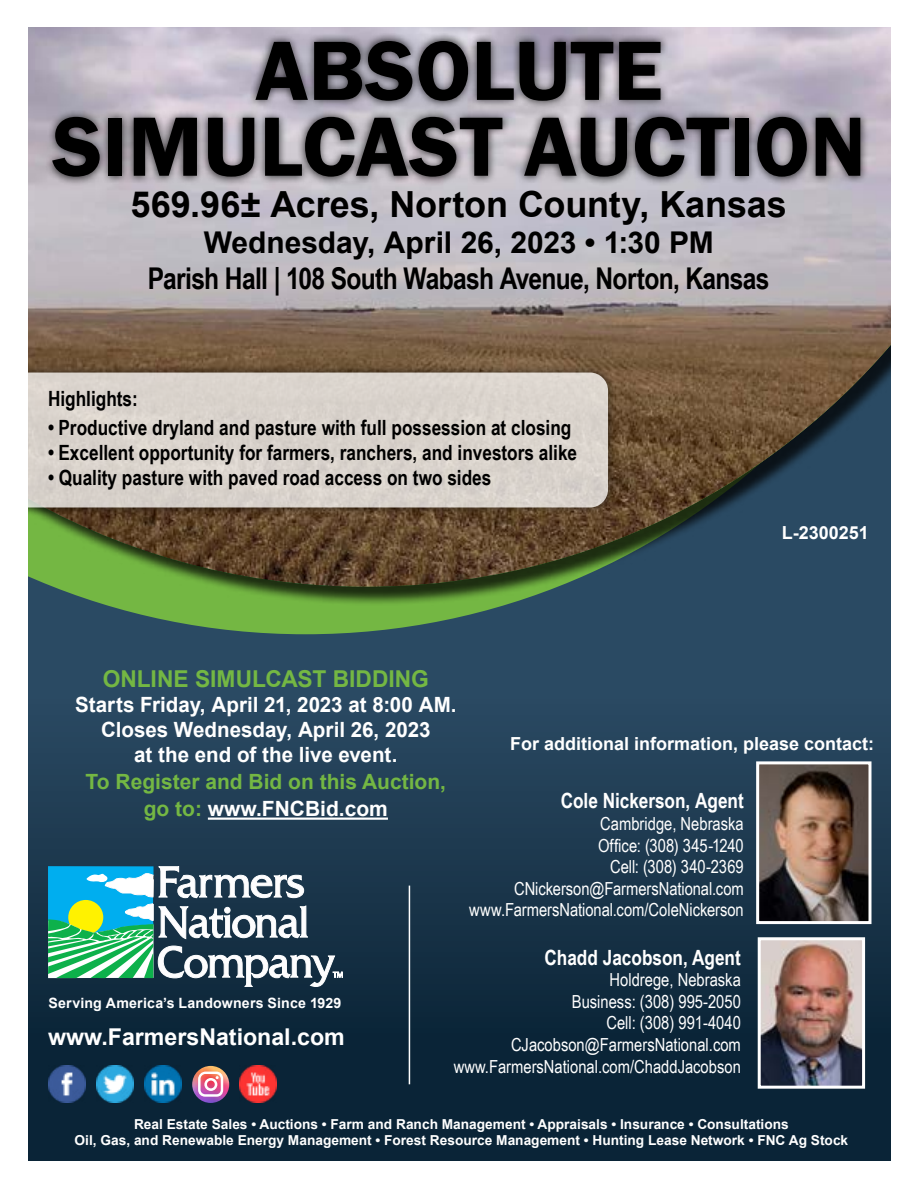
<style>
.page{position:relative;width:918px;height:1188px;background:#fff}
.page>*{position:absolute;margin:0;border:0;box-sizing:border-box;transform-origin:0 0}
.t1{font:600 87px/75.9px "Franklin Gothic";color:#000;text-align:center}
.t2{font:700 36px "Arial";letter-spacing:-.005em;color:#000}
.t3{font:700 30px "Arial Narrow";letter-spacing:-.025em;color:#000}
.t4{font:700 30px "Arial";color:#000}
.t5{font:700 23.25px "Arial";color:#74b743}
.t6{font:700 23.1px "Arial";color:#fff}
.t7{font:700 21px "Arial Narrow";color:#000}
.t8{font:700 21px/25.2px "Arial";color:#fff;text-align:center}
.t9{font:700 21px/27px "Arial";color:#74b743;text-align:center}
.t10{font:700 21px "Arial Narrow";color:#fff}
.t11{font:18px/21.6px "Arial Narrow";color:#fff;text-align:right}
.t12{font:700 18px "Arial";color:#fff}
.t13{font:700 14.25px "Arial";letter-spacing:.01em;color:#fff}
.t14{font:700 13.65px/16.5px "Arial";color:#fff;text-align:center}
.s1{color:#fff}
</style>
<div class="page">
<svg style="left:28px;top:634px;width:863px;height:527px;background:#19364b"></svg>
<svg style="left:28px;top:606px;width:863px;height:28px;background:#406b59"></svg>
<div style="left:0;top:0;width:918px;height:606px;background:#000;opacity:.75"></div>
<img style="left:28px;top:27px;width:864px;height:560px">
<div style="left:892px;top:2px;width:26px;height:1186px;background:#fff"></div>
<div style="left:0;top:0;width:918px;height:27px;background:#fff"></div>
<hr style="left:409px;top:886px;width:1px;height:198px;background:#fff">
<div style="left:0;top:365px;width:616px;height:151px;background:#000;opacity:.75"></div>
<div style="left:28px;top:373px;width:580px;height:135px;background:#dad3cc"></div>
<div style="left:0;top:0;width:28px;height:1180px;background:#fff"></div>
<img style="left:762px;top:941px;width:99px;height:144px">
<div style="left:758px;top:937px;width:107px;height:152px;border:3px solid #fff"></div>
<img style="left:192px;top:1066px;width:37px;height:37px;border-radius:19px">
<svg style="left:198px;top:1072px;width:25px;height:25px"></svg>
<img style="left:49px;top:1066px;width:37px;height:37px">
<img style="left:96px;top:1066px;width:38px;height:37px">
<img style="left:144px;top:1066px;width:37px;height:37px">
<img style="left:240px;top:1066px;width:37px;height:37px">
<div style="left:45px;top:33px;width:823px;height:153px;background:#000;opacity:.75"></div>
<svg style="left:48px;top:866px;width:295px;height:121px"></svg>
<img style="left:760px;top:765px;width:108px;height:155px">
<div style="left:756px;top:761px;width:116px;height:163px;border:3px solid #fff"></div>
<hr style="left:208px;top:818px;width:180px;height:2px;background:#fff">
<h1 class="t1" style="left:52px;top:34px;width:815px">ABSOLUTE<br>SIMULCAST AUCTION</h1>
<h2 class="t2" style="left:131px;top:179px;width:658px">569.96± Acres, Norton County, Kansas</h2>
<h3 class="t4" style="left:204px;top:222px;width:511px">Wednesday, April 26, 2023 • 1:30 PM</h3>
<h3 class="t3" style="left:148px;top:256px;width:623px">Parish Hall | 108 South Wabash Avenue, Norton, Kansas</h3>
<p class="t7" style="left:48px;top:383px;width:91px">Highlights:</p>
<p class="t7" style="left:48px;top:412px;width:525px">• Productive dryland and pasture with full possession at closing</p>
<p class="t7" style="left:48px;top:437px;width:531px">• Excellent opportunity for farmers, ranchers, and investors alike</p>
<p class="t7" style="left:48px;top:462px;width:445px">• Quality pasture with paved road access on two sides</p>
<p class="t12" style="left:782px;top:520px;width:89px">L-2300251</p>
<p class="t5" style="left:103px;top:662px;width:328px">ONLINE SIMULCAST BIDDING</p>
<p class="t8" style="left:75px;top:692px;width:383px">Starts Friday, April 21, 2023 at 8:00 AM.<br>Closes Wednesday, April 26, 2023<br>at the end of the live event.</p>
<p class="t9" style="left:86px;top:769px;width:362px">To Register and Bid on this Auction, go to: <span class="s1">www.FNCBid.com</span></p>
<p class="t12" style="left:510px;top:731px;width:365px">For additional information, please contact:</p>
<p class="t10" style="left:561px;top:785px;width:185px">Cole Nickerson, Agent</p>
<p class="t11" style="left:469px;top:812px;width:276px">Cambridge, Nebraska<br>Office: (308) 345-1240<br>Cell: (308) 340-2369<br>CNickerson@FarmersNational.com www.FarmersNational.com/ColeNickerson</p>
<p class="t13" style="left:49px;top:993px;width:294px">Serving America’s Landowners Since 1929</p>
<p class="t6" style="left:48px;top:1021px;width:298px">www.FarmersNational.com</p>
<p class="t10" style="left:544px;top:941px;width:198px">Chadd Jacobson, Agent</p>
<p class="t11" style="left:454px;top:968px;width:289px">Holdrege, Nebraska<br>Business: (308) 995-2050<br>Cell: (308) 991-4040<br>CJacobson@FarmersNational.com www.FarmersNational.com/ChaddJacobson</p>
<p class="t14" style="left:75px;top:1116px;width:775px">Real Estate Sales • Auctions • Farm and Ranch Management • Appraisals • Insurance • Consultations<br>Oil, Gas, and Renewable Energy Management • Forest Resource Management • Hunting Lease Network • FNC Ag Stock</p>
</div>
